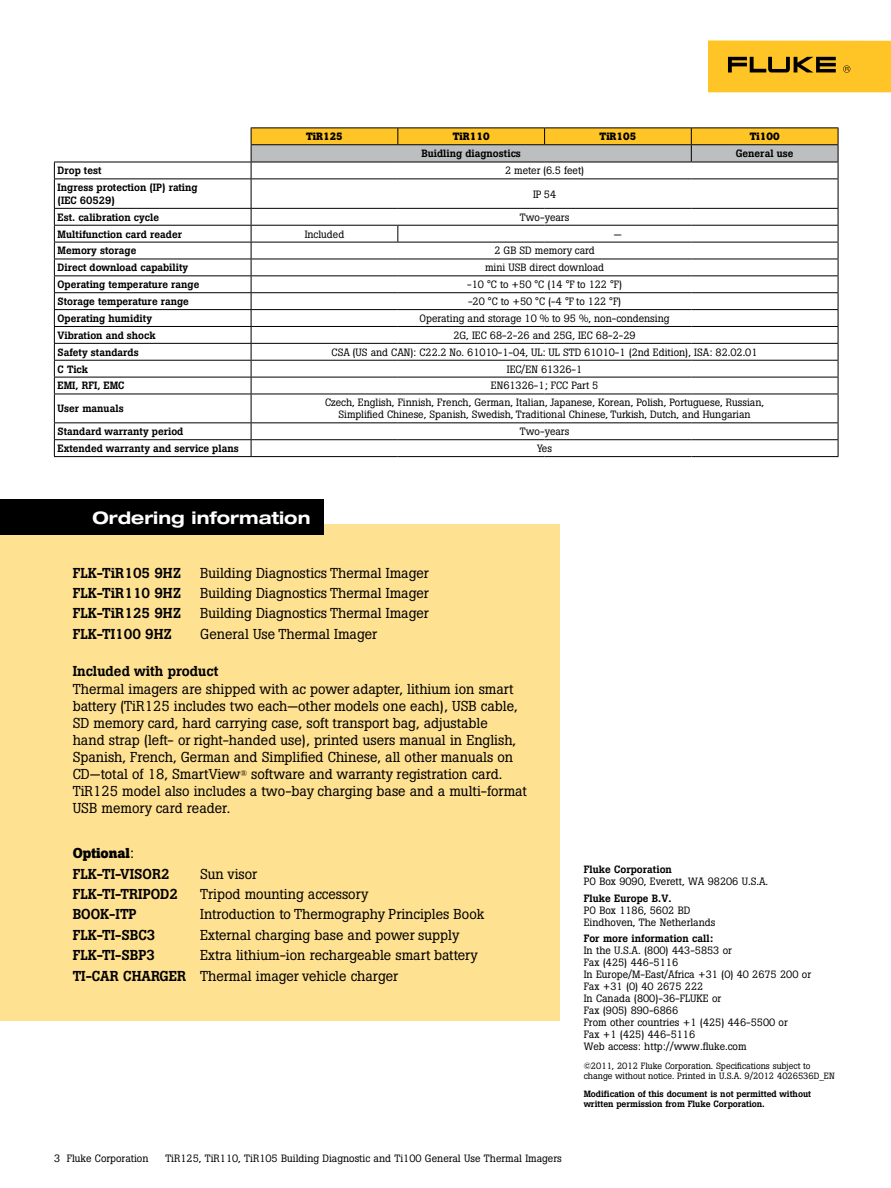
<style>
.page{position:relative;width:891px;height:1188px;background:#fff}
.page>*{position:absolute;margin:0;border:0;box-sizing:border-box;transform-origin:0 0}
.t1{font:700 expanded 17.25px "Helvetica Neue LT Std";color:#fff}
.t2{font:14.25px/17.1px "Boton Pro";color:#000}
.t3{font:500 14.25px/20.4px "Boton Pro";color:#000}
.t4{font:10.5px/12px "Boton Pro";color:#000}
.t5{font:500 10.5px/12.6px "Boton Pro";color:#000}
.t6{font:700 10.5px "Boton Pro";color:#000}
.t7{font:9px/9.8px "Boton Pro";color:#000}
.t8{font:500 9px/9.8px "Boton Pro";letter-spacing:-.005em;color:#000}
.s1{font-weight:700}
.s2{font-weight:400}
.s3{font-weight:500}
</style>
<div class="page">
<div style="left:0;top:524px;width:560px;height:497px;background:#ffe192"></div>
<div style="left:0;top:500px;width:324px;height:36px;background:#000"></div>
<hr style="left:54px;top:162px;width:197px;height:1px;background:#000">
<hr style="left:54px;top:178px;width:197px;height:1px;background:#000">
<hr style="left:54px;top:208px;width:197px;height:1px;background:#000">
<hr style="left:54px;top:225px;width:197px;height:1px;background:#000">
<hr style="left:54px;top:242px;width:197px;height:1px;background:#000">
<hr style="left:54px;top:259px;width:197px;height:1px;background:#000">
<hr style="left:54px;top:275px;width:197px;height:1px;background:#000">
<hr style="left:54px;top:292px;width:197px;height:1px;background:#000">
<hr style="left:54px;top:309px;width:197px;height:1px;background:#000">
<hr style="left:54px;top:326px;width:197px;height:1px;background:#000">
<hr style="left:54px;top:343px;width:197px;height:1px;background:#000">
<hr style="left:54px;top:360px;width:197px;height:1px;background:#000">
<hr style="left:54px;top:377px;width:197px;height:1px;background:#000">
<hr style="left:54px;top:394px;width:197px;height:1px;background:#000">
<hr style="left:54px;top:422px;width:197px;height:1px;background:#000">
<svg style="left:54px;top:162px;width:1px;height:294px"></svg>
<hr style="left:54px;top:439px;width:197px;height:1px;background:#000">
<hr style="left:54px;top:456px;width:197px;height:1px;background:#000">
<svg style="left:251px;top:128px;width:588px;height:328px"></svg>
<hr style="left:251px;top:439px;width:147px;height:1px;background:#000">
<hr style="left:398px;top:439px;width:147px;height:1px;background:#000">
<hr style="left:545px;top:439px;width:146px;height:1px;background:#000">
<hr style="left:691px;top:439px;width:147px;height:1px;background:#000">
<hr style="left:251px;top:456px;width:147px;height:1px;background:#000">
<hr style="left:398px;top:456px;width:147px;height:1px;background:#000">
<hr style="left:545px;top:456px;width:146px;height:1px;background:#000">
<hr style="left:691px;top:456px;width:147px;height:1px;background:#000">
<div style="left:708px;top:40px;width:183px;height:52px;background:#ffc425"></div>
<svg style="left:728px;top:57px;width:108px;height:15px"></svg>
<svg style="left:843px;top:65px;width:7px;height:8px"></svg>
<p class="t6" style="left:306px;top:130px;width:38px">TiR125</p>
<p class="t6" style="left:453px;top:130px;width:38px">TiR110</p>
<p class="t6" style="left:600px;top:130px;width:38px">TiR105</p>
<p class="t6" style="left:750px;top:130px;width:31px">Ti100</p>
<p class="t5" style="left:421px;top:147px;width:101px">Buidling diagnostics</p>
<p class="t5" style="left:736px;top:147px;width:59px">General use</p>
<p class="t5" style="left:58px;top:164px;width:45px">Drop test</p>
<p class="t4" style="left:505px;top:165px;width:81px">2 meter (6.5 feet)</p>
<p class="t5" style="left:58px;top:181px;width:142px">Ingress protection (IP) rating (IEC 60529)</p>
<p class="t4" style="left:533px;top:188px;width:25px">IP 54</p>
<p class="t5" style="left:58px;top:211px;width:103px">Est. calibration cycle</p>
<p class="t4" style="left:520px;top:211px;width:51px">Two-years</p>
<p class="t5" style="left:58px;top:228px;width:126px">Multifunction card reader</p>
<p class="t4" style="left:305px;top:228px;width:41px">Included</p>
<p class="t4" style="left:614px;top:228px;width:9px">—</p>
<p class="t5" style="left:58px;top:245px;width:80px">Memory storage</p>
<p class="t4" style="left:494px;top:245px;width:102px">2 GB SD memory card</p>
<p class="t5" style="left:58px;top:261px;width:132px">Direct download capability</p>
<p class="t4" style="left:485px;top:262px;width:121px">mini USB direct download</p>
<p class="t5" style="left:58px;top:278px;width:143px">Operating temperature range</p>
<p class="t4" style="left:467px;top:279px;width:156px">-10 °C to +50 °C (14 °F to 122 °F)</p>
<p class="t5" style="left:58px;top:295px;width:133px">Storage temperature range</p>
<p class="t4" style="left:468px;top:295px;width:155px">-20 °C to +50 °C (-4 °F to 122 °F)</p>
<p class="t5" style="left:58px;top:312px;width:96px">Operating humidity</p>
<p class="t4" style="left:420px;top:312px;width:251px">Operating and storage 10 % to 95 %, non-condensing</p>
<p class="t5" style="left:58px;top:329px;width:100px">Vibration and shock</p>
<p class="t4" style="left:453px;top:329px;width:184px">2G, IEC 68-2-26 and 25G, IEC 68-2-29</p>
<p class="t5" style="left:58px;top:346px;width:83px">Safety standards</p>
<p class="t4" style="left:332px;top:346px;width:427px">CSA (US and CAN): C22.2 No. 61010-1-04, UL: UL STD 61010-1 (2nd Edition), ISA: 82.02.01</p>
<p class="t5" style="left:58px;top:363px;width:32px">C Tick</p>
<p class="t4" style="left:507px;top:363px;width:77px">IEC/EN 61326-1</p>
<p class="t5" style="left:58px;top:379px;width:68px">EMI, RFI, EMC</p>
<p class="t4" style="left:491px;top:380px;width:109px">EN61326-1; FCC Part 5</p>
<p class="t5" style="left:58px;top:402px;width:68px">User manuals</p>
<p class="t4" style="left:325px;top:397px;width:441px;text-align:center">Czech, English, Finnish, French, German, Italian, Japanese, Korean, Polish, Portuguese, Russian,<br>Simplified Chinese, Spanish, Swedish, Traditional Chinese, Turkish, Dutch, and Hungarian</p>
<p class="t5" style="left:58px;top:425px;width:127px">Standard warranty period</p>
<p class="t4" style="left:520px;top:426px;width:51px">Two-years</p>
<p class="t5" style="left:58px;top:442px;width:183px">Extended warranty and service plans</p>
<p class="t4" style="left:537px;top:442px;width:16px">Yes</p>
<h1 class="t1" style="left:93px;top:507px;width:219px">Ordering information</h1>
<h2 class="t3" style="left:73px;top:563px;width:110px">FLK-TiR105 9HZ</h2>
<h2 class="t2" style="left:200px;top:564px;width:230px">Building Diagnostics Thermal Imager</h2>
<h2 class="t3" style="left:73px;top:583px;width:110px">FLK-TiR110 9HZ</h2>
<h2 class="t2" style="left:200px;top:585px;width:230px">Building Diagnostics Thermal Imager</h2>
<h2 class="t3" style="left:73px;top:603px;width:110px">FLK-TiR125 9HZ</h2>
<h2 class="t2" style="left:200px;top:605px;width:230px">Building Diagnostics Thermal Imager</h2>
<h2 class="t3" style="left:73px;top:624px;width:101px">FLK-TI100 9HZ</h2>
<h2 class="t2" style="left:200px;top:625px;width:179px">General Use Thermal Imager</h2>
<h2 class="t3" style="left:73px;top:661px;width:147px">Included with product</h2>
<p class="t2" style="left:73px;top:680px;width:456px">Thermal imagers are shipped with ac power adapter, lithium ion smart battery (TiR125 includes two each—other models one each), USB cable, SD memory card, hard carrying case, soft transport bag, adjustable<br>hand strap (left- or right-handed use), printed users manual in English, Spanish, French, German and Simplified Chinese, all other manuals on CD—total of 18, SmartView<sup>®</sup> software and warranty registration card.<br>TiR125 model also includes a two-bay charging base and a multi-format USB memory card reader.</p>
<h2 class="t3" style="left:73px;top:843px;width:99px"><span class="s1">Optional</span><span class="s2">:<br></span>FLK-TI-VISOR2</h2>
<h2 class="t2" style="left:200px;top:865px;width:59px">Sun visor</h2>
<h2 class="t3" style="left:73px;top:884px;width:107px">FLK-TI-TRIPOD2</h2>
<h2 class="t2" style="left:200px;top:885px;width:170px">Tripod mounting accessory</h2>
<h2 class="t3" style="left:73px;top:904px;width:65px">BOOK-ITP</h2>
<h2 class="t2" style="left:200px;top:906px;width:286px">Introduction to Thermography Principles Book</h2>
<h2 class="t3" style="left:73px;top:925px;width:84px">FLK-TI-SBC3</h2>
<h2 class="t2" style="left:200px;top:926px;width:261px">External charging base and power supply</h2>
<h2 class="t3" style="left:73px;top:945px;width:84px">FLK-TI-SBP3</h2>
<h2 class="t2" style="left:73px;top:945px;width:407px;line-height:20.4px;text-indent:127px">Extra lithium-ion rechargeable smart battery<br><span class="s3">TI-CAR CHARGER</span> Thermal imager vehicle charger</h2>
<p class="t4" style="left:54px;top:1152px;width:96px">3 Fluke Corporation</p>
<p class="t4" style="left:165px;top:1152px;width:398px">TiR125, TiR110, TiR105 Building Diagnostic and Ti100 General Use Thermal Imagers</p>
<p class="t5" style="left:584px;top:863px;width:90px">Fluke Corporation</p>
<p class="t4" style="left:584px;top:875px;width:186px">PO Box 9090, Everett, WA 98206 U.S.A.</p>
<p class="t5" style="left:584px;top:892px;width:89px">Fluke Europe B.V.</p>
<p class="t4" style="left:584px;top:904px;width:133px">PO Box 1186, 5602 BD<br>Eindhoven, The Netherlands</p>
<p class="t5" style="left:584px;top:932px;width:131px">For more information call:</p>
<p class="t4" style="left:584px;top:944px;width:229px">In the U.S.A. (800) 443-5853 or<br>Fax (425) 446-5116<br>In Europe/M-East/Africa +31 (0) 40 2675 200 or<br>Fax +31 (0) 40 2675 222<br>In Canada (800)-36-FLUKE or<br>Fax (905) 890-6866<br>From other countries +1 (425) 446-5500 or<br>Fax +1 (425) 446-5116<br>Web access: http://www.fluke.com</p>
<p class="t7" style="left:584px;top:1061px;width:252px">©2011, 2012 Fluke Corporation. Specifications subject to change without notice. Printed in U.S.A. 9/2012 4026536D_EN</p>
<p class="t8" style="left:584px;top:1089px;width:229px">Modification of this document is not permitted without written permission from Fluke Corporation.</p>
</div>
